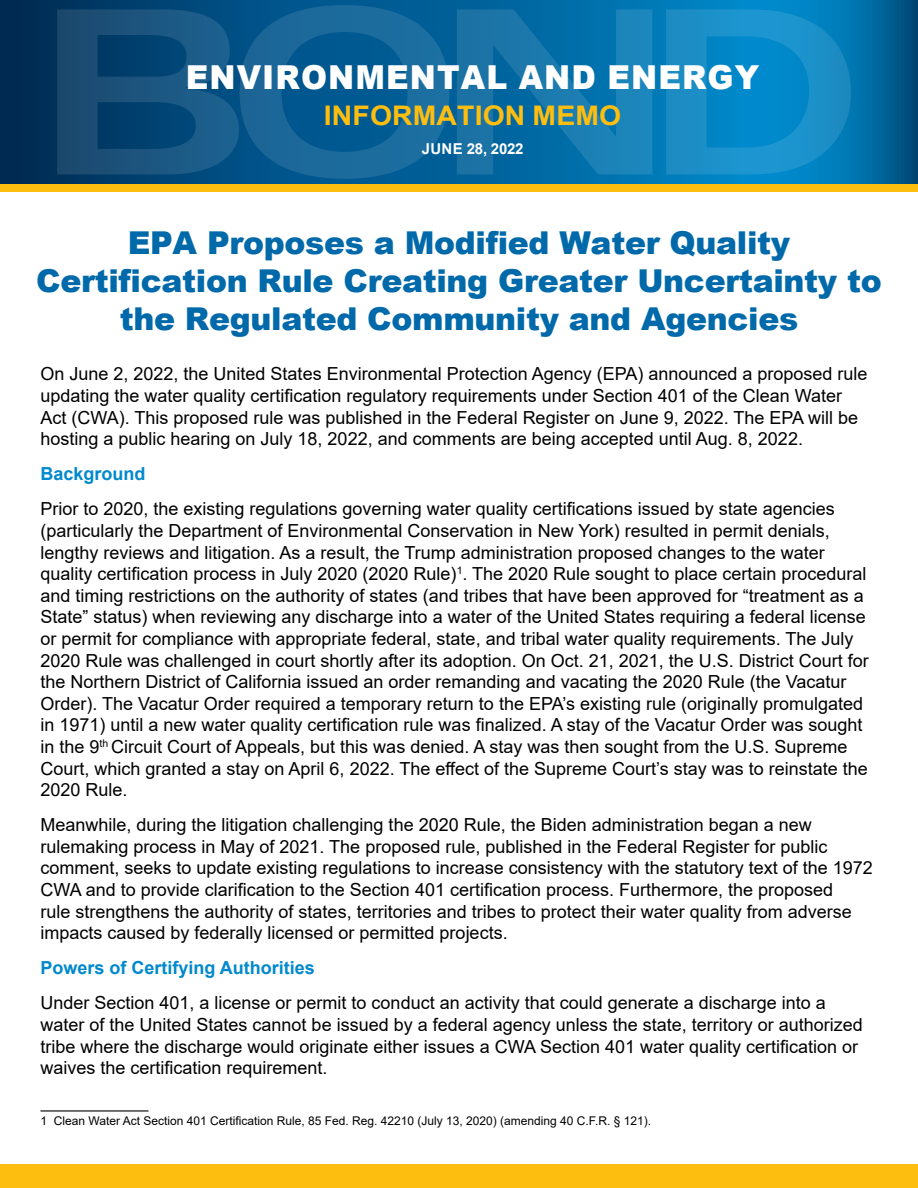
<style>
.page{position:relative;width:918px;height:1188px;background:#fff}
.page>*{position:absolute;margin:0;border:0;box-sizing:border-box;transform-origin:0 0}
.t1{font:900 33px "Arial";letter-spacing:.035em;color:#fff;scale:.95 1}
.t2{font:900 31.5px/37.8px "Arial";letter-spacing:-.01em;color:#0069aa;text-align:center}
.t3{font:700 27px "Arial";letter-spacing:.005em;color:#febe10;scale:1.05 1}
.t4{font:18px/21.6px "Arial";color:#000}
.t5{font:700 18px "Arial";color:#0089cc}
.t6{font:700 15px "Arial";letter-spacing:-.015em;color:#fff}
.t7{font:12px "Arial";color:#000}
</style>
<div class="page">
<div style="left:0;top:138px;width:918px;height:54px;background:#febe10"></div>
<hr style="left:40px;top:1110px;width:108px;height:2px;background:#000">
<svg style="left:0;top:0;width:918px;height:184px;background:#005689"></svg>
<svg style="left:57px;top:5px;width:392px;height:174px;background:#0f5888"></svg>
<svg style="left:457px;top:9px;width:195px;height:165px;background:#1075ab"></svg>
<svg style="left:666px;top:9px;width:185px;height:165px;background:#0f8bc7"></svg>
<div style="left:0;top:1164px;width:918px;height:24px;background:#febe10"></div>
<h1 class="t1" style="left:186px;top:53px;width:605px">ENVIRONMENTAL AND ENERGY</h1>
<h3 class="t3" style="left:324px;top:97px;width:285px">INFORMATION MEMO</h3>
<p class="t6" style="left:422px;top:138px;width:103px">JUNE 28, 2022</p>
<h2 class="t2" style="left:36px;top:223px;width:847px">EPA Proposes a Modified Water Quality<br>Certification Rule Creating Greater Uncertainty to the Regulated Community and Agencies</h2>
<p class="t4" style="left:40px;top:363px;width:829px">On June 2, 2022, the United States Environmental Protection Agency (EPA) announced a proposed rule updating the water quality certification regulatory requirements under Section 401 of the Clean Water Act (CWA). This proposed rule was published in the Federal Register on June 9, 2022. The EPA will be hosting a public hearing on July 18, 2022, and comments are being accepted until Aug. 8, 2022.</p>
<p class="t5" style="left:40px;top:461px;width:107px">Background</p>
<p class="t4" style="left:40px;top:498px;width:830px">Prior to 2020, the existing regulations governing water quality certifications issued by state agencies (particularly the Department of Environmental Conservation in New York) resulted in permit denials, lengthy reviews and litigation. As a result, the Trump administration proposed changes to the water quality certification process in July 2020 (2020 Rule)<sup>1</sup>. The 2020 Rule sought to place certain procedural and timing restrictions on the authority of states (and tribes that have been approved for “treatment as a State” status) when reviewing any discharge into a water of the United States requiring a federal license or permit for compliance with appropriate federal, state, and tribal water quality requirements. The July 2020 Rule was challenged in court shortly after its adoption. On Oct. 21, 2021, the U.S. District Court for the Northern District of California issued an order remanding and vacating the 2020 Rule (the Vacatur Order). The Vacatur Order required a temporary return to the EPA’s existing rule (originally promulgated in 1971) until a new water quality certification rule was finalized. A stay of the Vacatur Order was sought in the 9<sup>th</sup> Circuit Court of Appeals, but this was denied. A stay was then sought from the U.S. Supreme Court, which granted a stay on April 6, 2022. The effect of the Supreme Court’s stay was to reinstate the 2020 Rule.</p>
<p class="t4" style="left:41px;top:814px;width:834px">Meanwhile, during the litigation challenging the 2020 Rule, the Biden administration began a new rulemaking process in May of 2021. The proposed rule, published in the Federal Register for public comment, seeks to update existing regulations to increase consistency with the statutory text of the 1972<br>CWA and to provide clarification to the Section 401 certification process. Furthermore, the proposed<br>rule strengthens the authority of states, territories and tribes to protect their water quality from adverse impacts caused by federally licensed or permitted projects.</p>
<p class="t5" style="left:41px;top:955px;width:276px">Powers of Certifying Authorities</p>
<p class="t4" style="left:41px;top:992px;width:824px">Under Section 401, a license or permit to conduct an activity that could generate a discharge into a water of the United States cannot be issued by a federal agency unless the state, territory or authorized tribe where the discharge would originate either issues a CWA Section 401 water quality certification or waives the certification requirement.</p>
<p class="t7" style="left:40px;top:1113px;width:612px">1 Clean Water Act Section 401 Certification Rule, 85 Fed. Reg. 42210 (July 13, 2020) (amending 40 C.F.R. § 121).</p>
</div>
